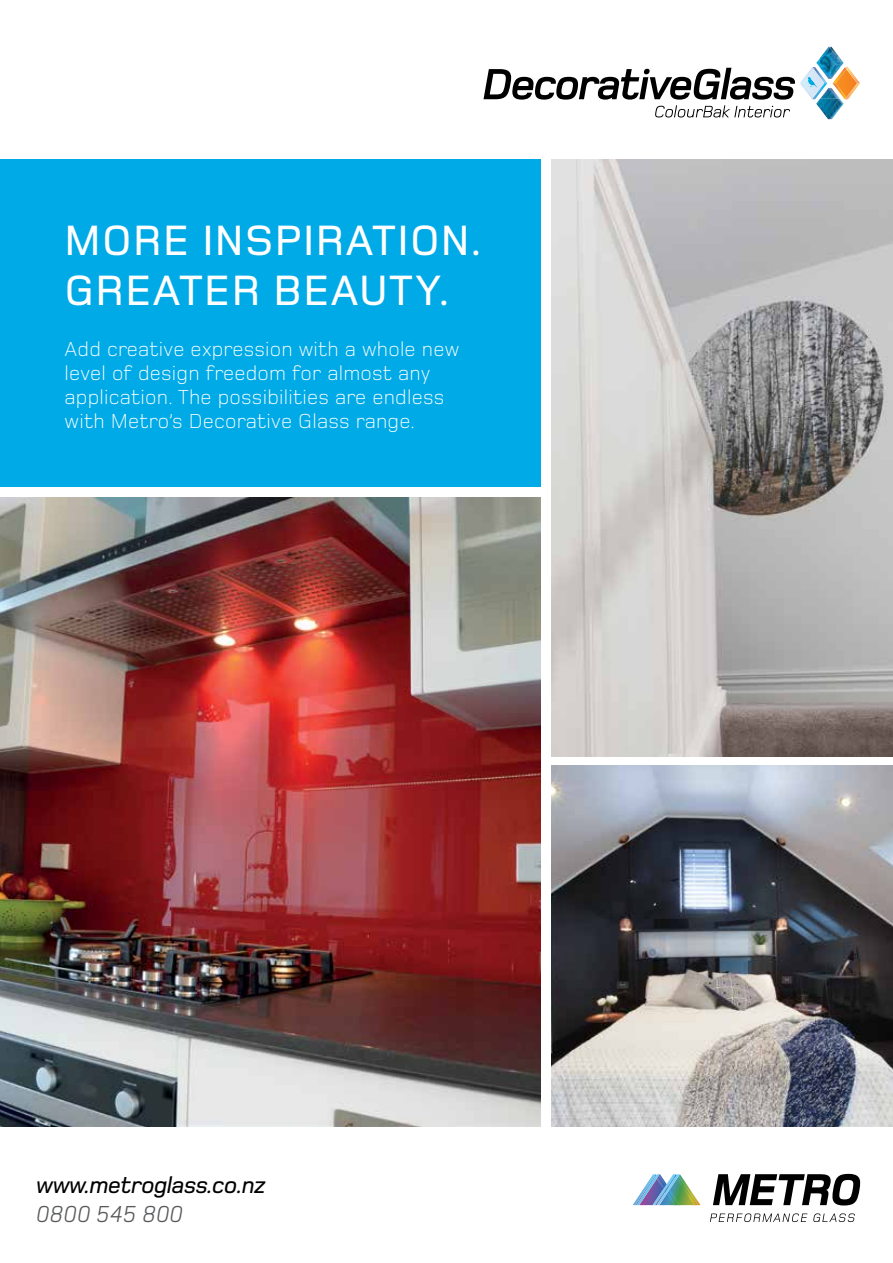
<style>
.page{position:relative;width:893px;height:1263px;background:#fff}
.page>*{position:absolute;margin:0;border:0;box-sizing:border-box;transform-origin:0 0}
.t1{font:500 43.95px/50.2px "Foundry Monoline";letter-spacing:.03em;color:#fff}
.t2{font:italic 24px "Foundry Monoline Med";letter-spacing:-.02em;color:#000}
.t3{font:italic 24px "Foundry Monoline";color:#58595b}
.t4{font:300 21px/24px "Foundry Monoline";letter-spacing:.01em;color:#fff}
</style>
<div class="page">
<img style="left:826px;top:99px;width:18px;height:20px">
<img style="left:820px;top:47px;width:20px;height:52px">
<svg style="left:483px;top:58px;width:344px;height:59px"></svg>
<svg style="left:833px;top:58px;width:27px;height:41px"></svg>
<img style="left:552px;top:160px;width:341px;height:596px">
<img style="left:551px;top:765px;width:342px;height:362px">
<img style="left:0;top:497px;width:541px;height:630px">
<div style="left:0;top:160px;width:541px;height:327px;background:#00aae7"></div>
<svg style="left:633px;top:1174px;width:67px;height:31px"></svg>
<svg style="left:710px;top:1213px;width:97px;height:9px"></svg>
<svg style="left:813px;top:1213px;width:42px;height:9px"></svg>
<svg style="left:713px;top:1174px;width:147px;height:31px"></svg>
<h1 class="t1" style="left:65px;top:215px;width:418px">MORE INSPIRATION.<br>GREATER BEAUTY.</h1>
<p class="t4" style="left:65px;top:337px;width:396px">Add creative expression with a whole new level of design freedom for almost any application. The possibilities are endless with Metro’s Decorative Glass range.</p>
<p class="t2" style="left:36px;top:1172px;width:231px">www.metroglass.co.nz</p>
<p class="t3" style="left:36px;top:1201px;width:148px">0800 545 800</p>
</div>
